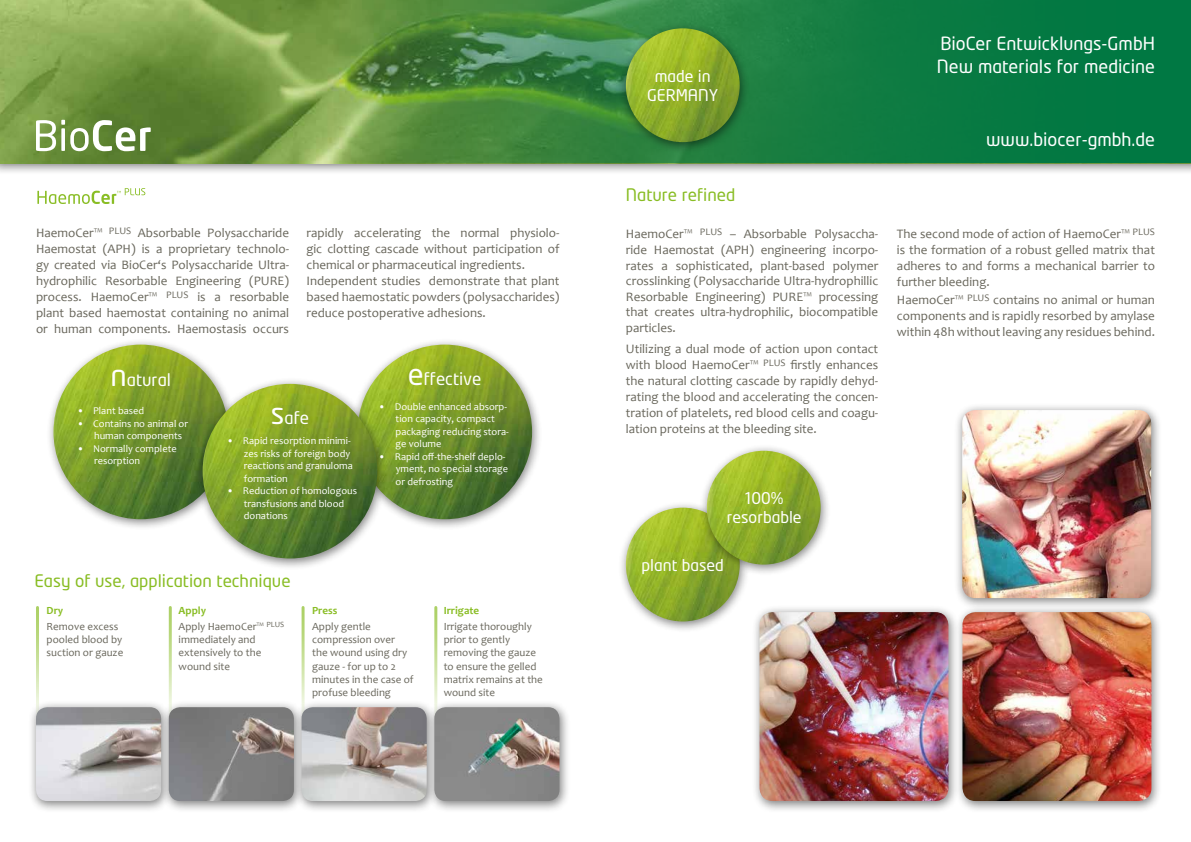
<style>
.page{position:relative;width:1191px;height:842px;background:#fff}
.page>*{position:absolute;margin:0;border:0;box-sizing:border-box;transform-origin:0 0}
.t1{font:18px/23px "Neo Tech";color:#fff}
.t2{font:17px "Neo Tech";color:#89bd24}
.t3{font:17px "Neo Tech";color:#fff}
.t4{font:16px/19.2px "Neo Tech";color:#fff;text-align:center}
.t5{font:13px/16px "Candara";color:#69675c;text-align:justify}
.t6{font:11px/13.2px "Candara";color:#69675c}
.t7{font:700 11px "Candara";color:#89bd24}
.t8{font:10.4px/12.5px "Candara";color:#fff}
.s1{font-size:29.3px}
.s2{font-weight:700;color:#89bd24}
</style>
<div class="page">
<hr style="left:36px;top:607px;width:3px;height:111px;background:#89bd24">
<hr style="left:169px;top:607px;width:3px;height:111px;background:#89bd24">
<hr style="left:434px;top:607px;width:3px;height:111px;background:#89bd24">
<hr style="left:301px;top:607px;width:3px;height:111px;background:#89bd24">
<div style="left:0;top:0;width:1191px;height:175px;background:#000;opacity:.5"></div>
<img style="left:0;top:0;width:334px;height:163px">
<svg style="left:36px;top:120px;width:115px;height:31px"></svg>
<svg style="left:334px;top:0;width:857px;height:163px;background:#268142"></svg>
<div style="left:28px;top:700px;width:144px;height:113px;background:#000;opacity:.5"></div>
<img style="left:36px;top:707px;width:125px;height:94px">
<div style="left:161px;top:700px;width:144px;height:113px;background:#000;opacity:.5"></div>
<img style="left:169px;top:707px;width:124px;height:94px">
<div style="left:293px;top:700px;width:144px;height:113px;background:#000;opacity:.5"></div>
<img style="left:301px;top:707px;width:125px;height:94px">
<div style="left:426px;top:700px;width:144px;height:113px;background:#000;opacity:.5"></div>
<img style="left:434px;top:707px;width:125px;height:94px">
<div style="left:618px;top:22px;width:132px;height:132px;background:#000;opacity:.5"></div>
<img style="left:626px;top:28px;width:113px;height:114px;border-radius:57px">
<div style="left:618px;top:501px;width:132px;height:132px;background:#000;opacity:.5"></div>
<img style="left:626px;top:508px;width:113px;height:113px;border-radius:57px">
<div style="left:751px;top:605px;width:208px;height:208px;background:#000;opacity:.5"></div>
<img style="left:759px;top:612px;width:189px;height:189px">
<div style="left:954px;top:605px;width:208px;height:208px;background:#000;opacity:.5"></div>
<img style="left:962px;top:612px;width:189px;height:189px">
<div style="left:954px;top:403px;width:207px;height:207px;background:#000;opacity:.5"></div>
<img style="left:962px;top:410px;width:189px;height:188px">
<div style="left:699px;top:444px;width:132px;height:132px;background:#000;opacity:.5"></div>
<img style="left:707px;top:451px;width:113px;height:114px;border-radius:57px">
<svg style="left:37px;top:188px;width:108px;height:16px"></svg>
<div style="left:349px;top:338px;width:194px;height:193px;background:#000;opacity:.5"></div>
<img style="left:357px;top:345px;width:175px;height:174px;border-radius:87px">
<div style="left:46px;top:338px;width:193px;height:193px;background:#000;opacity:.5"></div>
<img style="left:53px;top:345px;width:175px;height:174px;border-radius:87px">
<div style="left:195px;top:377px;width:193px;height:193px;background:#000;opacity:.5"></div>
<img style="left:203px;top:384px;width:174px;height:174px;border-radius:87px">
<p class="t5" style="left:36px;top:225px;width:254px">HaemoCer™ <sup>PLUS</sup> Absorbable Polysaccharide Haemostat (APH) is a proprietary technolo&shy;gy created via BioCer‘s Polysaccharide Ultra&shy;hydrophilic Resorbable Engineering (PURE) process. HaemoCer™ <sup>PLUS</sup> is a resorbable plant based haemostat containing no animal or human components. Haemostasis occurs</p>
<p class="t5" style="left:306px;top:225px;width:254px;text-align:left">rapidly accelerating the normal physiolo&shy;gic clotting cascade without participation of chemical or pharmaceutical ingredients.<br>Independent studies demonstrate that plant based haemostatic powders (polysaccharides) reduce postoperative adhesions.</p>
<h2 class="t3" style="left:111px;top:371px;width:62px"><span class="s1">n</span>atural</h2>
<p class="t8" style="left:77px;top:404px;width:69px">• Plant based</p>
<p class="t8" style="left:94px;top:417px;width:95px;text-indent:-17px">• Contains no animal or human components</p>
<p class="t8" style="left:94px;top:442px;width:84px;text-indent:-17px">• Normally complete resorption</p>
<h2 class="t3" style="left:271px;top:410px;width:40px"><span class="s1">s</span>afe</h2>
<p class="t8" style="left:244px;top:435px;width:110px;text-indent:-17px">• Rapid resorption minimi&shy;zes risks of foreign body reactions and granuloma formation</p>
<p class="t8" style="left:244px;top:484px;width:115px;text-indent:-17px">• Reduction of homologous transfusions and blood donations</p>
<h2 class="t2" style="left:35px;top:572px;width:258px">Easy of use, application technique</h2>
<h2 class="t3" style="left:408px;top:370px;width:75px"><span class="s1">e</span>ffective</h2>
<p class="t8" style="left:396px;top:400px;width:115px;text-indent:-17px">• Double enhanced absorp&shy;tion capacity, compact packaging reducing stora&shy;ge volume</p>
<p class="t8" style="left:396px;top:450px;width:114px;text-indent:-17px">• Rapid off-the-shelf deplo&shy;yment, no special storage or defrosting</p>
<p class="t7" style="left:47px;top:603px;width:18px">Dry</p>
<p class="t6" style="left:47px;top:620px;width:78px">Remove excess pooled blood by suction or gauze</p>
<p class="t6" style="left:179px;top:602px;width:107px;line-height:16px"><span class="s2">Apply<br></span>Apply HaemoCer™ <sup>PLUS</sup></p>
<p class="t6" style="left:179px;top:633px;width:84px">immediately and extensively to the wound site</p>
<p class="t7" style="left:312px;top:603px;width:27px">Press</p>
<p class="t6" style="left:312px;top:620px;width:103px">Apply gentle compression over<br>the wound using dry gauze - for up to 2 minutes in the case of profuse bleeding</p>
<p class="t7" style="left:444px;top:603px;width:37px">Irrigate</p>
<p class="t6" style="left:444px;top:620px;width:101px">Irrigate thoroughly prior to gently removing the gauze to ensure the gelled matrix remains at the wound site</p>
<p class="t4" style="left:647px;top:67px;width:73px">made in<br>GERMANY</p>
<h2 class="t2" style="left:626px;top:186px;width:111px">Nature refined</h2>
<p class="t5" style="left:626px;top:226px;width:254px;line-height:15.6px">HaemoCer™ <sup>PLUS</sup> – Absorbable Polysaccha&shy;ride Haemostat (APH) engineering incorpo&shy;rates a sophisticated, plant-based polymer crosslinking (Polysaccharide Ultra-hydrophillic Resorbable Engineering) PURE™ processing that creates ultra-hydrophilic, biocompatible particles.</p>
<p class="t5" style="left:626px;top:340px;width:254px">Utilizing a dual mode of action upon contact with blood HaemoCer™ <sup>PLUS</sup> firstly enhances the natural clotting cascade by rapidly dehyd&shy;rating the blood and accelerating the concen&shy;tration of platelets, red blood cells and coagu&shy;lation proteins at the bleeding site.</p>
<h1 class="t1" style="left:937px;top:32px;width:219px">BioCer Entwicklungs-GmbH<br>New materials for medicine</h1>
<h1 class="t1" style="left:986px;top:129px;width:170px">www.biocer-gmbh.de</h1>
<p class="t5" style="left:897px;top:226px;width:259px">The second mode of action of HaemoCer™ <sup>PLUS </sup>is the formation of a robust gelled matrix that adheres to and forms a mechanical barrier to further bleeding.</p>
<p class="t5" style="left:897px;top:292px;width:259px">HaemoCer™ <sup>PLUS</sup> contains no animal or human components and is rapidly resorbed by amylase within 48h without leaving any residues behind.</p>
<p class="t4" style="left:727px;top:489px;width:76px">100% resorbable</p>
<p class="t4" style="left:641px;top:556px;width:84px">plant based</p>
</div>
